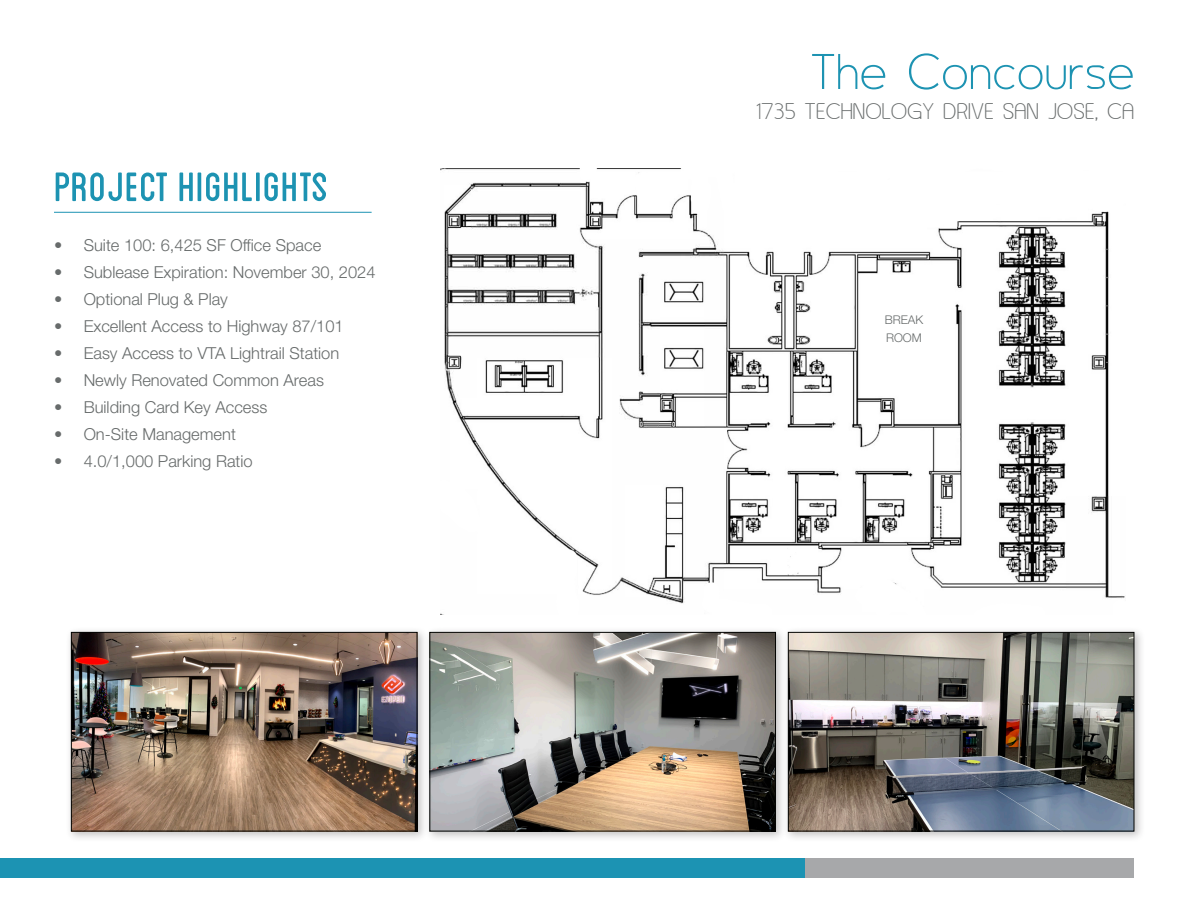
<style>
.page{position:relative;width:1188px;height:918px;background:#fff}
.page>*{position:absolute;margin:0;border:0;box-sizing:border-box;transform-origin:0 0}
.t1{font:60px "Asenine";letter-spacing:.03em;color:#1d93b2}
.t2{font:57.75px "Blanch Caps";color:#1d93b2}
.t3{font:26.7px "Asenine";letter-spacing:.03em;color:#676b6b}
.t4{font:300 16.5px "Helvetica Neue LT Pro";color:#676b6b}
.t5{font:300 12px/18px "Helvetica Neue LT Pro";color:#676b6b}
</style>
<div class="page">
<div style="left:0;top:859px;width:806px;height:19px;background:#1c93b3"></div>
<div style="left:806px;top:859px;width:328px;height:19px;background:#a7a8aa"></div>
<hr style="left:54px;top:212px;width:318px;height:1px;background:#1c93b3">
<img style="left:441px;top:169px;width:684px;height:446px">
<div style="left:424px;top:626px;width:363px;height:216px;background:#231f20;opacity:.27"></div>
<img style="left:431px;top:634px;width:343px;height:195px">
<div style="left:429px;top:632px;width:347px;height:199px;border:1px solid #040503"></div>
<div style="left:65px;top:626px;width:363px;height:216px;background:#231f20;opacity:.27"></div>
<img style="left:73px;top:634px;width:342px;height:195px">
<div style="left:71px;top:632px;width:346px;height:199px;border:1px solid #040503"></div>
<div style="left:782px;top:626px;width:363px;height:216px;background:#231f20;opacity:.27"></div>
<img style="left:790px;top:634px;width:342px;height:195px">
<div style="left:788px;top:632px;width:346px;height:199px;border:1px solid #040503"></div>
<div style="left:919px;top:286px;width:25px;height:86px;background:#fff"></div>
<p class="t2" style="left:54px;top:161px;width:276px">Project Highlights</p>
<p class="t4" style="left:54px;top:235px;width:269px">• Suite 100: 6,425 SF Office Space</p>
<p class="t4" style="left:54px;top:262px;width:323px">• Sublease Expiration: November 30, 2024</p>
<p class="t4" style="left:54px;top:289px;width:175px">• Optional Plug &amp; Play</p>
<p class="t4" style="left:54px;top:316px;width:291px">• Excellent Access to Highway 87/101</p>
<p class="t4" style="left:54px;top:343px;width:287px">• Easy Access to VTA Lightrail Station</p>
<p class="t4" style="left:54px;top:370px;width:271px">• Newly Renovated Common Areas</p>
<p class="t4" style="left:54px;top:397px;width:215px">• Building Card Key Access</p>
<p class="t4" style="left:54px;top:424px;width:183px">• On-Site Management</p>
<p class="t4" style="left:54px;top:451px;width:200px">• 4.0/1,000 Parking Ratio</p>
<h1 class="t1" style="left:811px;top:41px;width:324px">The Concourse</h1>
<h3 class="t3" style="left:757px;top:97px;width:379px">1735 TECHNOLOGY DRIVE SAN JOSE, CA</h3>
<p class="t5" style="left:885px;top:310px;width:40px">BREAK<br>ROOM</p>
</div>
